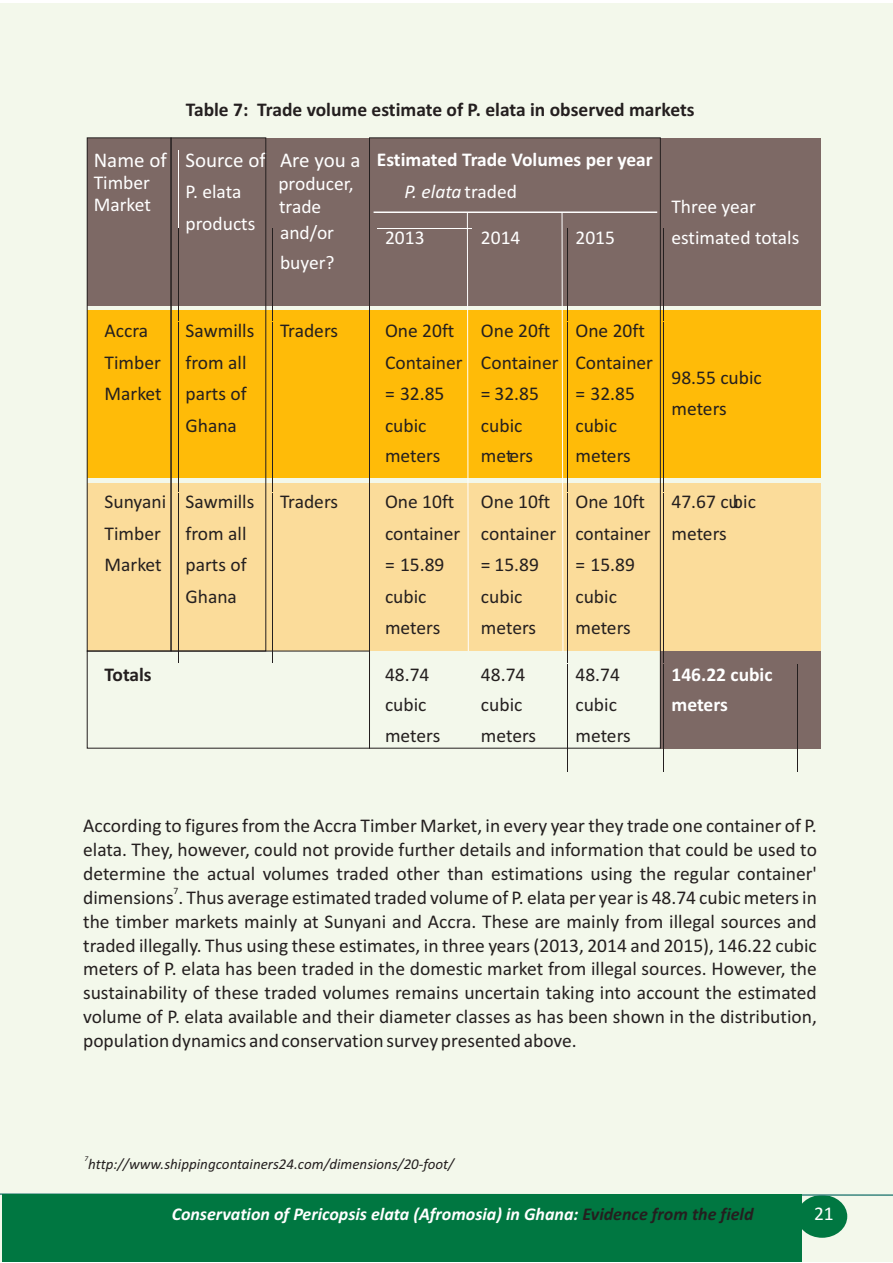
<style>
.page{position:relative;width:893px;height:1263px;background:#fff}
.page>*{position:absolute;margin:0;border:0;box-sizing:border-box;transform-origin:0 0}
.t1{font:21px "Calibri";color:#fff}
.t2{font:19.5px/31.5px "Calibri";color:#241f1f}
.t3{font:19.5px/22px "Calibri";color:#fff}
.t4{font:700 19.5px "Calibri";color:#241f1f}
.t5{font:700 19.5px/31.8px "Calibri";color:#fff}
.t6{font:italic 700 18px "Calibri";color:#fff}
.t7{font:italic 15px "Calibri";color:#241f1f}
.t8{font:9.75px "Calibri";color:#241f1f}
.t9{font:italic 7.5px "Calibri";color:#241f1f}
.s1{font-weight:400;font-style:italic}
.s2{font-weight:400}
.s3{color:#241f1f}
</style>
<div class="page">
<div style="left:0;top:4px;width:893px;height:1258px;background:#f3f8eb"></div>
<div style="left:87px;top:138px;width:734px;height:167px;background:#7d6965"></div>
<div style="left:660px;top:646px;width:161px;height:102px;background:#7d6965"></div>
<div style="left:87px;top:311px;width:734px;height:167px;background:#ffbb08"></div>
<div style="left:87px;top:483px;width:734px;height:168px;background:#fbdc9a"></div>
<hr style="left:374px;top:211px;width:283px;height:2px;background:#fff">
<svg style="left:467px;top:211px;width:2px;height:440px"></svg>
<svg style="left:561px;top:213px;width:3px;height:438px"></svg>
<div style="left:87px;top:137px;width:84px;height:514px;border:1px solid #241f1f"></div>
<div style="left:171px;top:137px;width:95px;height:514px;border:1px solid #241f1f"></div>
<div style="left:87px;top:651px;width:283px;height:97px;border:1px solid #241f1f"></div>
<div style="left:797px;top:1195px;width:50px;height:43px;background:#007741;border-radius:50%"></div>
<svg style="left:0;top:1193px;width:893px;height:3px"></svg>
<div style="left:2px;top:1194px;width:800px;height:68px;background:#007741"></div>
<p class="t1" style="left:94px;top:151px;width:75px">Name of</p>
<p class="t3" style="left:94px;top:173px;width:59px">Timber<br>Market</p>
<p class="t4" style="left:186px;top:101px;width:510px">Table 7: Trade volume estimate of P. elata in observed markets</p>
<p class="t1" style="left:186px;top:151px;width:82px">Source of</p>
<p class="t3" style="left:186px;top:177px;width:71px;line-height:31.5px">P. elata products</p>
<p class="t1" style="left:280px;top:151px;width:82px">Are you a</p>
<p class="t3" style="left:278px;top:174px;width:77px;line-height:23px">producer, trade</p>
<p class="t3" style="left:280px;top:219px;width:56px;line-height:30px">and/or buyer?</p>
<p class="t5" style="left:404px;top:145px;width:250px;text-indent:-28px">Estimated Trade Volumes per year<br><span class="s1">P. elata</span> <span class="s2">traded</span></p>
<p class="t3" style="left:671px;top:197px;width:86px">Three year</p>
<p class="t3" style="left:385px;top:229px;width:41px">2013</p>
<p class="t3" style="left:481px;top:229px;width:41px">2014</p>
<p class="t3" style="left:575px;top:229px;width:41px">2015</p>
<p class="t3" style="left:671px;top:229px;width:129px">estimated totals</p>
<p class="t2" style="left:105px;top:317px;width:59px">Accra<br>Timber<br>Market</p>
<p class="t2" style="left:186px;top:317px;width:70px">Sawmills from all parts of<br>Ghana</p>
<p class="t2" style="left:280px;top:317px;width:60px">Traders</p>
<p class="t2" style="left:385px;top:317px;width:79px;line-height:31px">One 20ft<br>Container = 32.85 cubic meters</p>
<p class="t2" style="left:481px;top:317px;width:79px;line-height:31px">One 20ft<br>Container = 32.85 cubic meters</p>
<p class="t2" style="left:575px;top:317px;width:79px;line-height:31px">One 20ft<br>Container = 32.85 cubic meters</p>
<p class="t2" style="left:671px;top:363px;width:92px">98.55 cubic meters</p>
<p class="t2" style="left:105px;top:488px;width:63px">Sunyani<br>Timber<br>Market</p>
<p class="t2" style="left:186px;top:488px;width:70px">Sawmills from all parts of<br>Ghana</p>
<p class="t2" style="left:280px;top:488px;width:60px">Traders</p>
<p class="t2" style="left:385px;top:488px;width:77px">One 10ft container = 15.89 cubic meters</p>
<p class="t2" style="left:481px;top:488px;width:77px">One 10ft container = 15.89 cubic meters</p>
<p class="t2" style="left:575px;top:488px;width:77px">One 10ft container = 15.89 cubic meters</p>
<p class="t2" style="left:671px;top:488px;width:86px">47.67 cubic meters</p>
<p class="t4" style="left:105px;top:666px;width:49px">Totals</p>
<p class="t2" style="left:385px;top:661px;width:57px;line-height:30.8px">48.74 cubic meters</p>
<p class="t2" style="left:481px;top:661px;width:57px;line-height:30.8px">48.74 cubic meters</p>
<p class="t2" style="left:575px;top:661px;width:57px;line-height:30.8px">48.74 cubic meters</p>
<p class="t5" style="left:671px;top:661px;width:103px;line-height:30px">146.22 cubic meters</p>
<p class="t2" style="left:83px;top:815px;width:735px;line-height:23.9px;text-align:justify">According to figures from the Accra Timber Market, in every year they trade one container of P. elata. They, however, could not provide further details and information that could be used to determine the actual volumes traded other than estimations using the regular container'</p>
<p class="t8" style="left:174px;top:887px;width:6px">7</p>
<p class="t2" style="left:83px;top:887px;width:735px;line-height:23.9px;text-align:justify">dimensions . Thus average estimated traded volume of P. elata per year is 48.74 cubic meters in the timber markets mainly at Sunyani and Accra. These are mainly from illegal sources and traded illegally. Thus using these estimates, in three years (2013, 2014 and 2015), 146.22 cubic meters of P. elata has been traded in the domestic market from illegal sources. However, the sustainability of these traded volumes remains uncertain taking into account the estimated volume of P. elata available and their diameter classes as has been shown in the distribution, population dynamics and conservation survey presented above.</p>
<p class="t9" style="left:84px;top:1155px;width:5px">7</p>
<p class="t7" style="left:88px;top:1157px;width:367px">http://www.shippingcontainers24.com/dimensions/20-foot/</p>
<p class="t6" style="left:172px;top:1206px;width:583px">Conservation of Pericopsis elata (Afromosia) in Ghana: <span class="s3">Evidence from the field</span></p>
<p class="t3" style="left:814px;top:1204px;width:21px">21</p>
</div>
